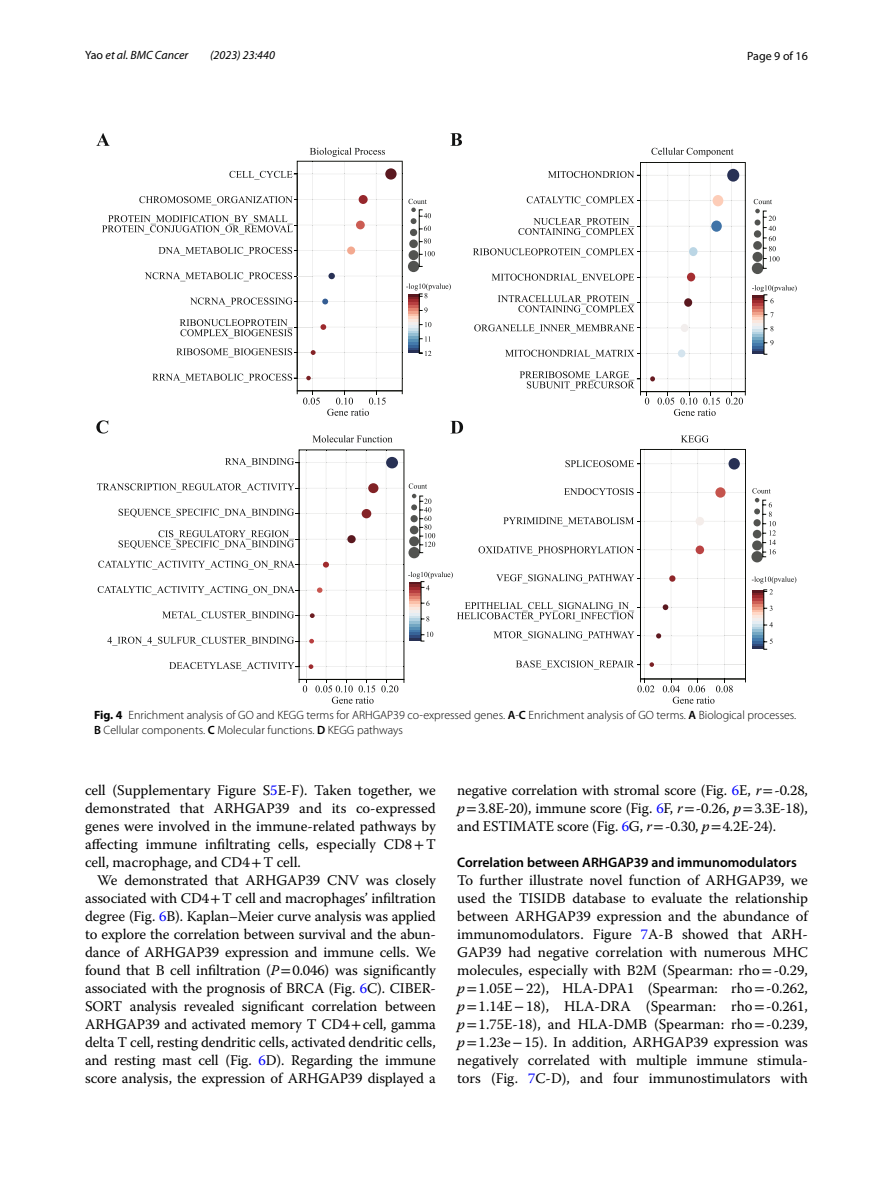
<style>
.page{position:relative;width:893px;height:1187px;background:#fff}
.page>*{position:absolute;margin:0;border:0;box-sizing:border-box;transform-origin:0 0}
.t1{font:14.7px/18px "Warnock Pro";letter-spacing:-.005em;color:#000;text-align:justify}
.t2{font:600 13.8px "Myriad Pro";color:#000}
.t3{font:300 12px/15px "Myriad Pro";color:#000}
.t4{font:italic 12px "Myriad Pro";color:#000}
.t5{font:12px "Myriad Pro";color:#000}
.s1{font-style:normal}
.s2{font-weight:700}
.s3{font-weight:600}
.s4{color:#00f}
.s5{font-family:"STIX"}
.s6{font-style:italic}
</style>
<div class="page">
<svg style="left:752px;top:252px;width:11px;height:10px"></svg>
<div style="left:752px;top:262px;width:11px;height:12px;background:#525350;border-radius:6px"></div>
<div style="left:763px;top:210px;width:4px;height:59px;border:1px solid #070904"></div>
<div style="left:763px;top:294px;width:5px;height:61px;border:1px solid #070904"></div>
<svg style="left:754px;top:199px;width:26px;height:62px"></svg>
<svg style="left:752px;top:285px;width:45px;height:69px"></svg>
<svg style="left:473px;top:148px;width:273px;height:268px"></svg>
<svg style="left:96px;top:133px;width:367px;height:309px"></svg>
<div style="left:751px;top:551px;width:12px;height:11px;background:#525350;border-radius:6px"></div>
<div style="left:762px;top:499px;width:5px;height:58px;border:1px solid #070904"></div>
<svg style="left:681px;top:435px;width:28px;height:7px"></svg>
<svg style="left:752px;top:576px;width:44px;height:7px"></svg>
<svg style="left:752px;top:488px;width:24px;height:66px"></svg>
<svg style="left:752px;top:589px;width:21px;height:60px"></svg>
<svg style="left:97px;top:449px;width:649px;height:254px"></svg>
<p class="t4" style="left:85px;top:48px;width:105px"><span class="s1">Yao</span> et al. BMC Cancer</p>
<p class="t4" style="left:210px;top:48px;width:66px">(2023) 23:440</p>
<p class="t5" style="left:747px;top:48px;width:62px">Page 9 of 16</p>
<p class="t3" style="left:94px;top:707px;width:704px"><span class="s2">Fig. 4</span> Enrichment analysis of GO and KEGG terms for ARHGAP39 co-expressed genes. <span class="s3">A</span>-<span class="s3">C</span> Enrichment analysis of GO terms. <span class="s3">A</span> Biological processes.<br><span class="s3">B</span> Cellular components. <span class="s3">C</span> Molecular functions. <span class="s3">D</span> KEGG pathways</p>
<p class="t1" style="left:85px;top:781px;width:352px">cell (Supplementary Figure S<span class="s4">5</span>E-F). Taken together, we demonstrated that ARHGAP39 and its co-expressed genes were involved in the immune-related pathways by affecting immune infiltrating cells, especially CD8<span class="s5">+</span>T cell, macrophage, and CD4<span class="s5">+</span>T cell.</p>
<p class="t1" style="left:85px;top:871px;width:352px;text-indent:12px">We demonstrated that ARHGAP39 CNV was closely associated with CD4<span class="s5">+</span>T cell and macrophages’ infiltration degree (Fig. <span class="s4">6</span>B). Kaplan–Meier curve analysis was applied to explore the correlation between survival and the abun&shy;dance of ARHGAP39 expression and immune cells. We found that B cell infiltration (<span class="s6">P</span><span class="s5">=</span>0.046) was significantly associated with the prognosis of BRCA (Fig. <span class="s4">6</span>C). CIBER-SORT analysis revealed significant correlation between ARHGAP39 and activated memory T CD4<span class="s5">+</span>cell, gamma delta T cell, resting dendritic cells, activated dendritic cells, and resting mast cell (Fig. <span class="s4">6</span>D). Regarding the immune score analysis, the expression of ARHGAP39 displayed a</p>
<p class="t1" style="left:457px;top:781px;width:352px">negative correlation with stromal score (Fig. <span class="s4">6</span>E, <span class="s6">r</span><span class="s5">=</span>-0.28, <span class="s6">p</span><span class="s5">=</span>3.8E-20), immune score (Fig. <span class="s4">6</span>F, <span class="s6">r</span><span class="s5">=</span>-0.26, <span class="s6">p</span><span class="s5">=</span>3.3E-18), and ESTIMATE score (Fig. <span class="s4">6</span>G, <span class="s6">r</span><span class="s5">=</span>-0.30, <span class="s6">p</span><span class="s5">=</span>4.2E-24).</p>
<p class="t2" style="left:457px;top:853px;width:341px">Correlation between ARHGAP39 and immunomodulators</p>
<p class="t1" style="left:457px;top:871px;width:352px">To further illustrate novel function of ARHGAP39, we used the TISIDB database to evaluate the relationship between ARHGAP39 expression and the abundance of immunomodulators. Figure <span class="s4">7</span>A-B showed that ARH-GAP39 had negative correlation with numerous MHC molecules, especially with B2M (Spearman: rho<span class="s5">=</span>-0.29, <span class="s6">p</span><span class="s5">=</span>1.05E<span class="s5">−</span>22), HLA-DPA1 (Spearman: rho<span class="s5">=</span>-0.262, <span class="s6">p</span><span class="s5">=</span>1.14E<span class="s5">−</span>18), HLA-DRA (Spearman: rho<span class="s5">=</span>-0.261, <span class="s6">p</span><span class="s5">=</span>1.75E-18), and HLA-DMB (Spearman: rho<span class="s5">=</span>-0.239, <span class="s6">p</span><span class="s5">=</span>1.23e<span class="s5">−</span>15). In addition, ARHGAP39 expression was negatively correlated with multiple immune stimula&shy;tors (Fig. <span class="s4">7</span>C-D), and four immunostimulators with</p>
</div>
